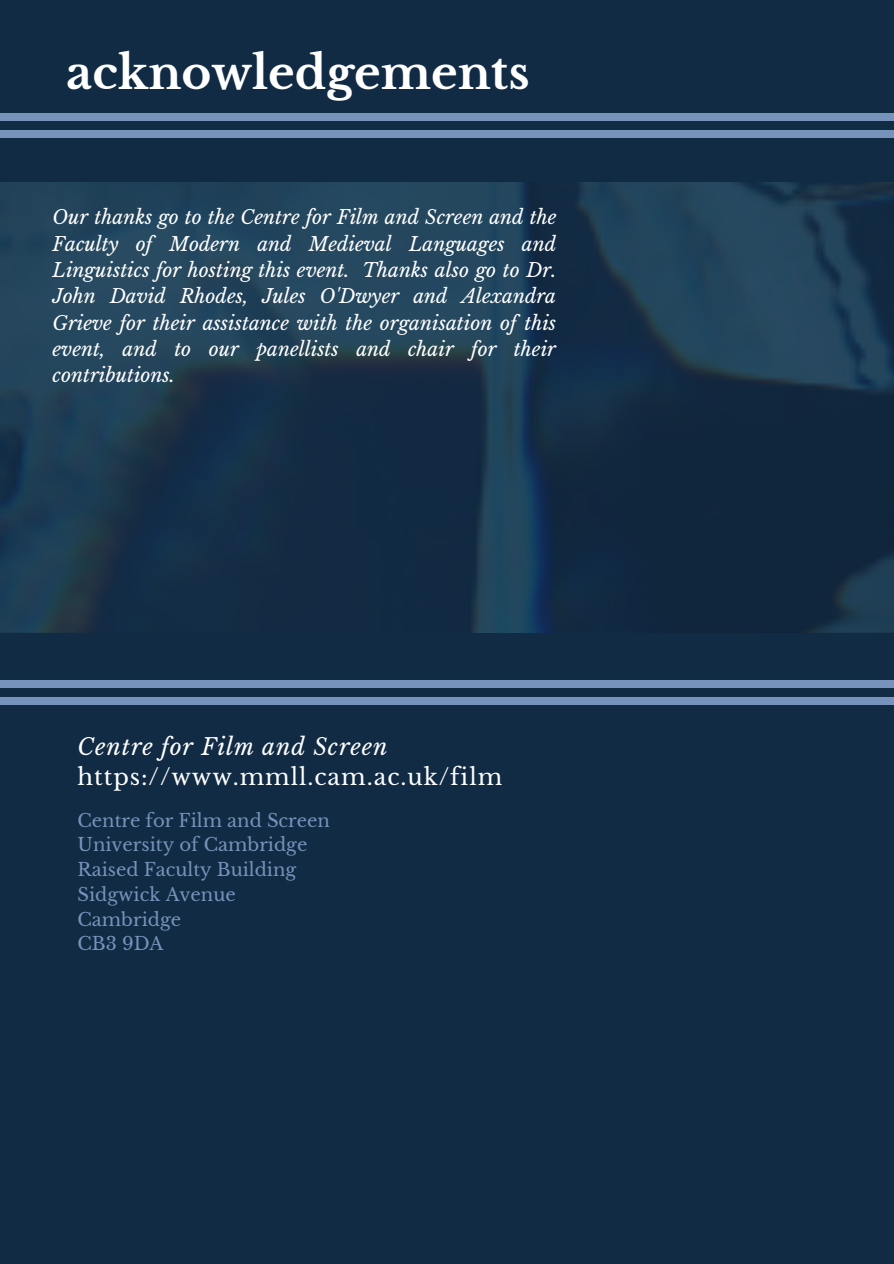
<style>
.page{position:relative;width:894px;height:1264px;background:#fff}
.page>*{position:absolute;margin:0;border:0;box-sizing:border-box;transform-origin:0 0}
.t1{font:700 45.45px "Libre Baskerville";color:#fff}
.t2{font:22.95px "Libre Baskerville";letter-spacing:.04em;color:#fff}
.t3{font:italic 22.95px "Libre Baskerville";letter-spacing:.04em;color:#fff}
.t4{font:italic 19.05px/26.2px "Libre Baskerville";color:#fff;text-align:justify}
.t5{font:18px/24.8px "Libre Baskerville";color:#7792bb}
</style>
<div class="page">
<div style="left:0;top:0;width:893px;height:1263px;background:#112b44"></div>
<div style="left:0;top:130px;width:893px;height:7px;background:#7792bb"></div>
<div style="left:0;top:113px;width:893px;height:7px;background:#7792bb"></div>
<svg style="left:0;top:182px;width:893px;height:450px"></svg>
<div style="left:0;top:697px;width:893px;height:8px;background:#7792bb"></div>
<div style="left:0;top:680px;width:893px;height:8px;background:#7792bb"></div>
<h1 class="t1" style="left:66px;top:45px;width:464px">acknowledgements</h1>
<p class="t4" style="left:53px;top:204px;width:505px">Our thanks go to the Centre for Film and Screen and the Faculty of Modern and Medieval Languages and Linguistics for hosting this event. Thanks also go to Dr.<br>John David Rhodes, Jules O'Dwyer and Alexandra Grieve for their assistance with the organisation of this event, and to our panellists and chair for their contributions.</p>
<p class="t3" style="left:77px;top:733px;width:311px">Centre for Film and Screen</p>
<p class="t2" style="left:77px;top:762px;width:426px">https://www.mmll.cam.ac.uk/film</p>
<p class="t5" style="left:77px;top:807px;width:254px">Centre for Film and Screen<br>University of Cambridge<br>Raised Faculty Building<br>Sidgwick Avenue<br>Cambridge<br>CB3 9DA</p>
</div>
